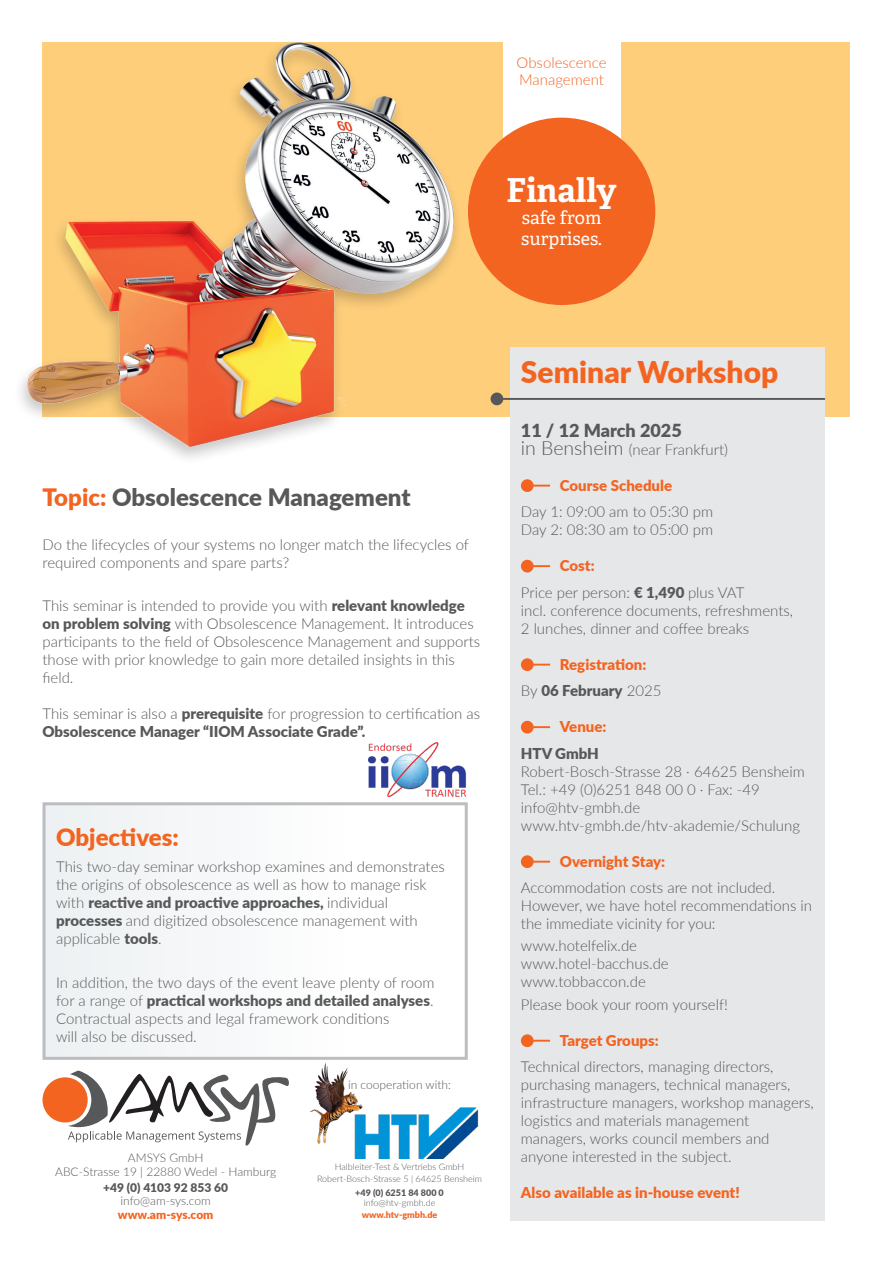
<style>
.page{position:relative;width:893px;height:1263px;background:#fff}
.page>*{position:absolute;margin:0;border:0;box-sizing:border-box;transform-origin:0 0}
.t1{font:700 33px "Adelle";color:#fff}
.t2{font:900 30px "Lato";color:#f36421}
.fliesstext_ohne_abstand_nach{font:900 24px "Lato";color:#57585a}
.fliesstext_ohne_abstand_nach-2{font:900 24px "Lato";color:#f36421}
.t3{font:18px/21.6px "Adelle";color:#fff}
.t4{font:900 18px "Lato";color:#57585a}
.fliesstext_ohne_abstand_nach-3{font:300 15px/18px "Lato";color:#57585a}
.fliesstext_ohne_abstand_nach-4{font:900 15px/18px "Lato";color:#57585a}
.t5{font:900 15px "Lato";color:#f36421}
.t6{font:300 15px/16.5px "Lato";color:#f36421}
.fliesstext{font:300 12px/14.2px "Lato";color:#57585a}
.fliesstext-2{font:900 12px "Lato";color:#57585a}
.fliesstext-3{font:300 9px/12px "Lato";color:#57585a;text-align:center}
.fliesstext-4{font:900 9px "Lato";color:#57585a}
.s1{color:#f36421}
.s2{font-weight:900}
.s3{font-weight:300}
.s4{font-weight:900;color:#f36421}
.s5{font-size:19.5px}
</style>
<div class="page">
<div style="left:43px;top:43px;width:807px;height:374px;background:#fece7a"></div>
<div style="left:503px;top:41px;width:117px;height:117px;background:#fff"></div>
<div style="left:468px;top:118px;width:187px;height:187px;background:#f36421;border-radius:50%"></div>
<div style="left:43px;top:1077px;width:45px;height:45px;background:#f36421;border-radius:50%"></div>
<svg style="left:68px;top:1070px;width:221px;height:75px"></svg>
<div style="left:13px;top:37px;width:450px;height:429px;background:#231f20;opacity:.25"></div>
<img style="left:28px;top:43px;width:425px;height:404px">
<div style="left:510px;top:347px;width:315px;height:873px;background:#e6e7e9"></div>
<div style="left:521px;top:479px;width:13px;height:13px;background:#f36421;border-radius:50%"></div>
<svg style="left:534px;top:485px;width:16px;height:1px"></svg>
<div style="left:521px;top:560px;width:13px;height:12px;background:#f36421;border-radius:50%"></div>
<svg style="left:533px;top:565px;width:17px;height:2px"></svg>
<div style="left:521px;top:658px;width:13px;height:13px;background:#f36421;border-radius:50%"></div>
<svg style="left:533px;top:664px;width:17px;height:2px"></svg>
<div style="left:521px;top:721px;width:13px;height:12px;background:#f36421;border-radius:50%"></div>
<svg style="left:533px;top:726px;width:17px;height:2px"></svg>
<div style="left:521px;top:855px;width:13px;height:13px;background:#f36421;border-radius:50%"></div>
<svg style="left:533px;top:861px;width:17px;height:2px"></svg>
<div style="left:521px;top:1034px;width:13px;height:13px;background:#f36421;border-radius:50%"></div>
<svg style="left:533px;top:1040px;width:17px;height:2px"></svg>
<div style="left:491px;top:392px;width:12px;height:13px;background:#57585a;border-radius:50%"></div>
<svg style="left:503px;top:398px;width:322px;height:2px"></svg>
<div style="left:44px;top:804px;width:422px;height:254px;background:#f9fafa"></div>
<div style="left:43px;top:802px;width:425px;height:258px;border:3px solid #bcbdc0"></div>
<img style="left:368px;top:742px;width:99px;height:56px">
<img style="left:306px;top:1059px;width:173px;height:100px">
<p class="t6" style="left:517px;top:54px;width:91px">Obsolescence<br>Management</p>
<p class="t1" style="left:507px;top:169px;width:112px">Finally</p>
<p class="t3" style="left:521px;top:207px;width:82px">safe from surprises.</p>
<p class="fliesstext_ohne_abstand_nach" style="left:43px;top:479px;width:370px"><span class="s1">Topic:</span> Obsolescence Management</p>
<p class="fliesstext_ohne_abstand_nach-3" style="left:43px;top:535px;width:428px">Do the lifecycles of your systems no longer match the lifecycles of required components and spare parts?</p>
<p class="fliesstext_ohne_abstand_nach-3" style="left:43px;top:596px;width:439px">This seminar is intended to provide you with <span class="s2">relevant knowledge on problem solving</span> with Obsolescence Management. It introduces participants to the field of Obsolescence Management and supports those with prior knowledge to gain more detailed insights in this field.</p>
<p class="fliesstext_ohne_abstand_nach-4" style="left:43px;top:704px;width:439px"><span class="s3">This seminar is also a</span> prerequisite <span class="s3">for progression to certification as<br></span>Obsolescence Manager “IIOM Associate Grade”.</p>
<p class="fliesstext_ohne_abstand_nach-2" style="left:56px;top:819px;width:124px">Objectives:</p>
<p class="fliesstext_ohne_abstand_nach-3" style="left:56px;top:857px;width:390px">This two-day seminar workshop examines and demonstrates the origins of obsolescence as well as how to manage risk with <span class="s2">reactive and proactive approaches,</span> individual <span class="s2">processes</span> and digitized obsolescence management with applicable <span class="s2">tools</span>.</p>
<p class="fliesstext_ohne_abstand_nach-3" style="left:56px;top:973px;width:380px">In addition, the two days of the event leave plenty of room for a range of <span class="s2">practical workshops and detailed analyses</span>.<br>Contractual aspects and legal framework conditions<br>will also be discussed.</p>
<p class="fliesstext" style="left:128px;top:1150px;width:77px">AMSYS GmbH</p>
<p class="fliesstext" style="left:55px;top:1164px;width:222px">ABC-Strasse 19 | 22880 Wedel - Hamburg</p>
<p class="fliesstext-2" style="left:103px;top:1178px;width:127px">+49 (0) 4103 92 853 60</p>
<p class="fliesstext" style="left:118px;top:1193px;width:97px">info@am-sys.com <span class="s4">www.am-sys.com</span></p>
<p class="fliesstext" style="left:348px;top:1077px;width:104px">in cooperation with:</p>
<p class="fliesstext-3" style="left:317px;top:1160px;width:167px">Halbleiter-Test &amp; Vertriebs GmbH<br>Robert-Bosch-Strasse 5 | 64625 Bensheim</p>
<p class="fliesstext-4" style="left:355px;top:1185px;width:90px">+49 (0) 6251 84 800 0</p>
<p class="fliesstext-3" style="left:362px;top:1196px;width:77px;text-align:left">info@htv-gmbh.de <span class="s4">www.htv-gmbh.de</span></p>
<p class="t2" style="left:521px;top:350px;width:259px">Seminar Workshop</p>
<p class="t4" style="left:521px;top:416px;width:162px">11 / 12 March 2025</p>
<p class="fliesstext_ohne_abstand_nach-3" style="left:521px;top:440px;width:209px"><span class="s5">in Bensheim</span> (near Frankfurt)</p>
<p class="t5" style="left:560px;top:474px;width:114px">Course Schedule</p>
<p class="fliesstext_ohne_abstand_nach-3" style="left:521px;top:502px;width:194px">Day 1: 09:00 am to 05:30 pm</p>
<p class="fliesstext_ohne_abstand_nach-3" style="left:521px;top:520px;width:194px">Day 2: 08:30 am to 05:00 pm</p>
<p class="t5" style="left:560px;top:554px;width:36px">Cost:</p>
<p class="fliesstext_ohne_abstand_nach-3" style="left:521px;top:583px;width:225px">Price per person: <span class="s2">€ 1,490</span> plus VAT</p>
<p class="fliesstext_ohne_abstand_nach-3" style="left:521px;top:601px;width:274px">incl. conference documents, refreshments,<br>2 lunches, dinner and coffee breaks</p>
<p class="t5" style="left:560px;top:653px;width:88px">Registration:</p>
<p class="fliesstext_ohne_abstand_nach-4" style="left:521px;top:681px;width:142px"><span class="s3">By</span> 06 February <span class="s3">2025</span></p>
<p class="t5" style="left:560px;top:715px;width:48px">Venue:</p>
<p class="fliesstext_ohne_abstand_nach-4" style="left:521px;top:743px;width:79px">HTV GmbH</p>
<p class="fliesstext_ohne_abstand_nach-3" style="left:521px;top:762px;width:285px">Robert-Bosch-Strasse 28 · 64625 Bensheim</p>
<p class="fliesstext_ohne_abstand_nach-3" style="left:521px;top:780px;width:240px">Tel.: +49 (0)6251 848 00 0 · Fax: -49</p>
<p class="fliesstext_ohne_abstand_nach-3" style="left:521px;top:798px;width:121px">info@htv-gmbh.de</p>
<p class="fliesstext_ohne_abstand_nach-3" style="left:521px;top:816px;width:281px">www.htv-gmbh.de/htv-akademie/Schulung</p>
<p class="t5" style="left:560px;top:850px;width:107px">Overnight Stay:</p>
<p class="fliesstext_ohne_abstand_nach-3" style="left:521px;top:878px;width:293px">Accommodation costs are not included.<br>However, we have hotel recommendations in the immediate vicinity for you:</p>
<p class="fliesstext_ohne_abstand_nach-3" style="left:521px;top:936px;width:149px">www.hotelfelix.de www.hotel-bacchus.de www.tobbaccon.de</p>
<p class="fliesstext_ohne_abstand_nach-3" style="left:521px;top:995px;width:209px">Please book your room yourself!</p>
<p class="t5" style="left:560px;top:1029px;width:100px">Target Groups:</p>
<p class="fliesstext_ohne_abstand_nach-3" style="left:521px;top:1057px;width:254px">Technical directors, managing directors,</p>
<p class="fliesstext_ohne_abstand_nach-3" style="left:521px;top:1075px;width:271px">purchasing managers, technical managers,</p>
<p class="fliesstext_ohne_abstand_nach-3" style="left:521px;top:1093px;width:294px">infrastructure managers, workshop managers,</p>
<p class="fliesstext_ohne_abstand_nach-3" style="left:521px;top:1111px;width:250px">logistics and materials management managers, works council members and anyone interested in the subject.</p>
<p class="t5" style="left:521px;top:1181px;width:220px">Also available as in-house event!</p>
</div>
